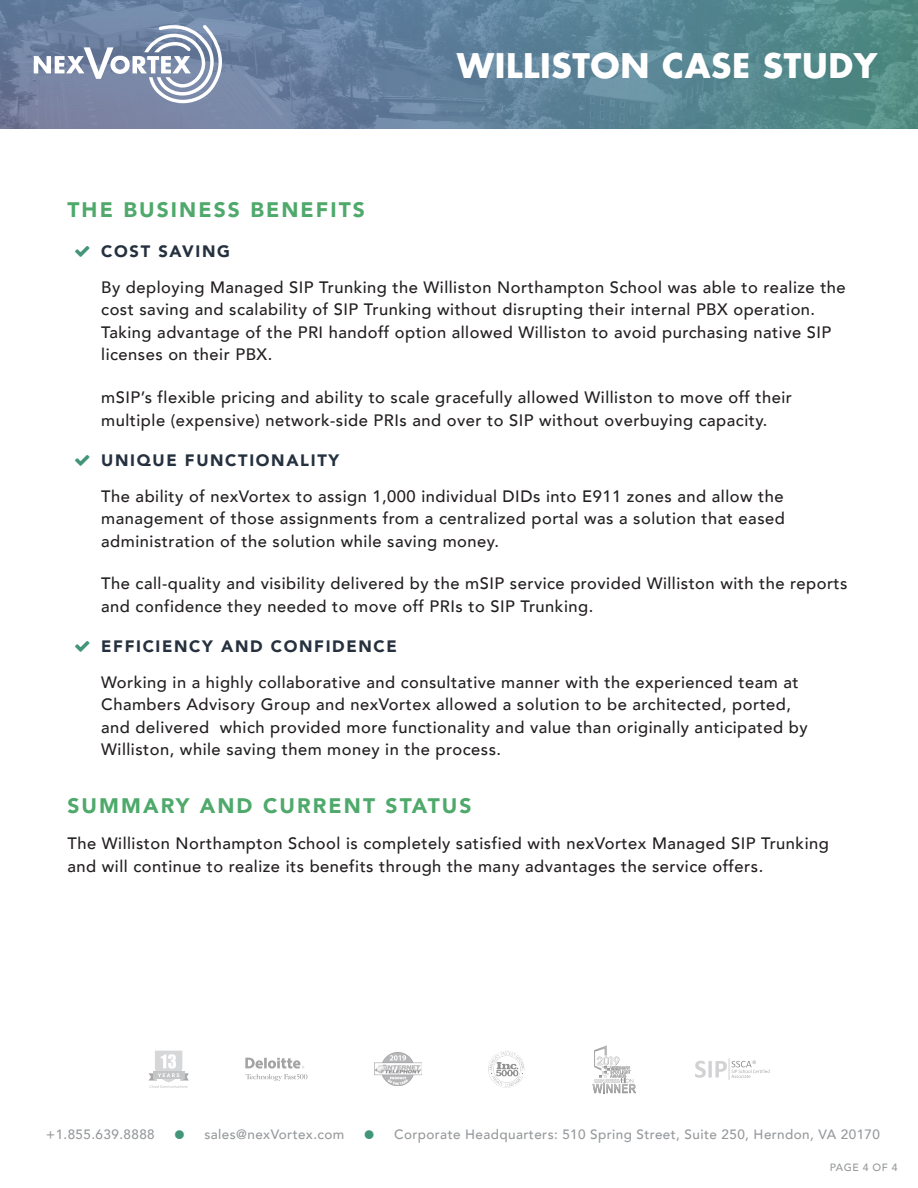
<style>
.page{position:relative;width:918px;height:1188px;background:#fff}
.page>*{position:absolute;margin:0;border:0;box-sizing:border-box;transform-origin:0 0}
.t1{font:700 33px "Futura Std";letter-spacing:.02em;color:#fff}
.Subhead{font:900 21px "Avenir";letter-spacing:.1em;color:#4ea96b}
.Body_Text__no_header{font:500 16.5px/22.5px "Avenir";letter-spacing:.03em;color:#231f20}
.t2{font:900 16.5px "Avenir";letter-spacing:.1em;color:#25313e}
.t3{font:500 13.5px "Avenir";letter-spacing:.03em;color:#96999c}
.t4{font:500 10.5px "Avenir";letter-spacing:.05em;color:#96999c}
</style>
<div class="page">
<img style="left:0;top:0;width:918px;height:128px">
<svg style="left:245px;top:1058px;width:62px;height:23px"></svg>
<svg style="left:695px;top:1058px;width:75px;height:22px"></svg>
<img style="left:488px;top:1051px;width:37px;height:37px">
<img style="left:374px;top:1053px;width:47px;height:33px">
<svg style="left:592px;top:1045px;width:44px;height:48px"></svg>
<svg style="left:148px;top:1051px;width:41px;height:37px"></svg>
<svg style="left:34px;top:25px;width:190px;height:78px"></svg>
<h1 class="t1" style="left:457px;top:44px;width:422px">WILLISTON CASE STUDY</h1>
<p class="Subhead" style="left:68px;top:191px;width:299px">THE BUSINESS BENEFITS</p>
<p class="t2" style="left:101px;top:237px;width:130px">COST SAVING</p>
<p class="Body_Text__no_header" style="left:101px;top:275px;width:746px">By deploying Managed SIP Trunking the Williston Northampton School was able to realize the cost saving and scalability of SIP Trunking without disrupting their internal PBX operation.<br>Taking advantage of the PRI handoff option allowed Williston to avoid purchasing native SIP licenses on their PBX.</p>
<p class="Body_Text__no_header" style="left:101px;top:385px;width:692px">mSIP’s flexible pricing and ability to scale gracefully allowed Williston to move off their multiple (expensive) network-side PRIs and over to SIP without overbuying capacity.</p>
<p class="t2" style="left:101px;top:446px;width:239px">UNIQUE FUNCTIONALITY</p>
<p class="Body_Text__no_header" style="left:101px;top:484px;width:685px;text-align:justify">The ability of nexVortex to assign 1,000 individual DIDs into E911 zones and allow the management of those assignments from a centralized portal was a solution that eased administration of the solution while saving money.</p>
<p class="Body_Text__no_header" style="left:101px;top:571px;width:748px">The call-quality and visibility delivered by the mSIP service provided Williston with the reports and confidence they needed to move off PRIs to SIP Trunking.</p>
<p class="t2" style="left:101px;top:632px;width:297px">EFFICIENCY AND CONFIDENCE</p>
<p class="Body_Text__no_header" style="left:101px;top:670px;width:708px">Working in a highly collaborative and consultative manner with the experienced team at Chambers Advisory Group and nexVortex allowed a solution to be architected, ported, and delivered which provided more functionality and value than originally anticipated by Williston, while saving them money in the process.</p>
<p class="Subhead" style="left:68px;top:788px;width:406px">SUMMARY AND CURRENT STATUS</p>
<p class="Body_Text__no_header" style="left:68px;top:831px;width:763px">The Williston Northampton School is completely satisfied with nexVortex Managed SIP Trunking and will continue to realize its benefits through the many advantages the service offers.</p>
<p class="t3" style="left:46px;top:1123px;width:110px">+1.855.639.8888</p>
<p class="t3" style="left:204px;top:1123px;width:141px">sales@nexVortex.com</p>
<p class="t3" style="left:394px;top:1123px;width:487px">Corporate Headquarters: 510 Spring Street, Suite 250, Herndon, VA 20170</p>
<p class="t4" style="left:830px;top:1158px;width:69px">PAGE 4 OF 4</p>
</div>
